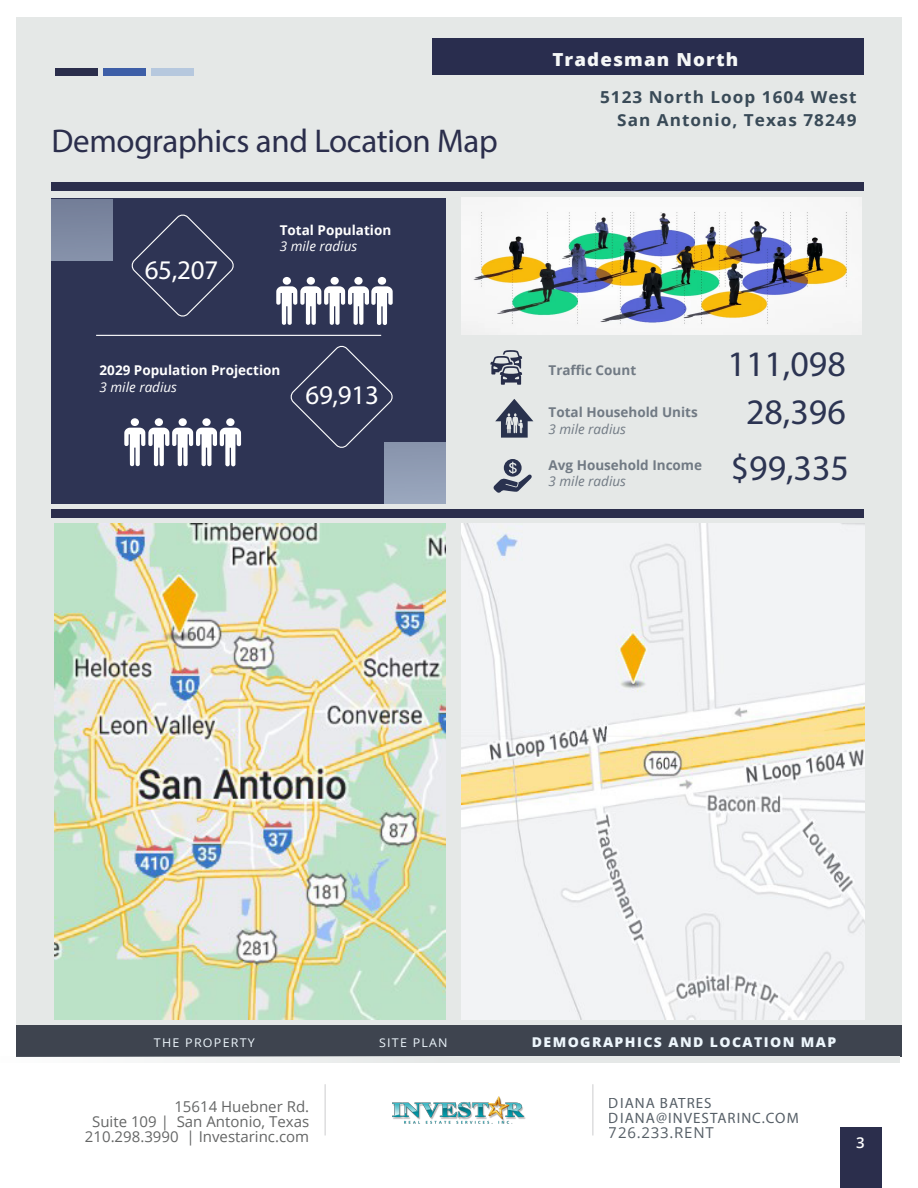
<style>
.page{position:relative;width:918px;height:1188px;background:#fff}
.page>*{position:absolute;margin:0;border:0;box-sizing:border-box;transform-origin:0 0}
.t1{font:36px "Myriad Pro";color:#2c3452}
.t2{font:33px "Myriad Pro";letter-spacing:-.01em;color:#2b2e4c}
.t3{font:27px "Myriad Pro";letter-spacing:-.01em;color:#fff}
.t4{font:800 18px "Open Sans";letter-spacing:.06em;color:#f5f7f7;scale:1.04 1}
.t5{font:700 16.5px/22.5px "Open Sans";letter-spacing:.06em;color:#394a57;text-align:right;scale:1.04 1}
.t6{font:15px/15px "Open Sans";color:#656666;text-align:right}
.t7{font:15px/15px "Myriad Pro";letter-spacing:.07em;color:#3e4851}
.t8{font:15px "Open Sans";letter-spacing:.05em;color:#3e4851}
.t9{font:600 15px "Open Sans";color:#fff}
.t10{font:700 13.5px "Open Sans";color:#717a84}
.t11{font:700 13.5px "Open Sans";color:#fff}
.t12{font:800 13.5px "Open Sans";letter-spacing:.1em;color:#edf6fc;scale:1.04 1}
.t13{font:italic 13.5px "Open Sans";color:#717a84}
.t14{font:italic 13.5px "Open Sans";color:#fff}
.t15{font:12px "Open Sans";letter-spacing:.1em;color:#edf6fc;scale:1.04 1}
</style>
<div class="page">
<div style="left:840px;top:1127px;width:42px;height:61px;background:#2b2e4c"></div>
<div style="left:16px;top:17px;width:886px;height:1013px;background:#e5e8e7"></div>
<img style="left:393px;top:1096px;width:132px;height:28px">
<hr style="left:592px;top:1084px;width:2px;height:51px;background:#ddddde">
<hr style="left:324px;top:1084px;width:2px;height:51px;background:#ddddde">
<div style="left:52px;top:182px;width:812px;height:9px;background:#2b2e4c"></div>
<svg style="left:490px;top:350px;width:32px;height:35px"></svg>
<svg style="left:493px;top:459px;width:39px;height:34px"></svg>
<svg style="left:495px;top:399px;width:38px;height:39px"></svg>
<div style="left:16px;top:1025px;width:886px;height:32px;background:#3e444f"></div>
<div style="left:55px;top:68px;width:43px;height:8px;background:#2b2e4c"></div>
<div style="left:103px;top:68px;width:43px;height:8px;background:#3d5ea7"></div>
<div style="left:151px;top:68px;width:42px;height:8px;background:#b6c8de"></div>
<div style="left:51px;top:198px;width:394px;height:305px;background:#2e3454"></div>
<hr style="left:96px;top:335px;width:285px;height:1px;background:#fff">
<svg style="left:132px;top:214px;width:102px;height:103px"></svg>
<svg style="left:290px;top:345px;width:103px;height:103px"></svg>
<svg style="left:276px;top:277px;width:117px;height:48px"></svg>
<svg style="left:124px;top:418px;width:117px;height:48px"></svg>
<div style="left:384px;top:442px;width:61px;height:61px;background:#919eb5"></div>
<div style="left:51px;top:199px;width:61px;height:61px;background:#7d88a1"></div>
<img style="left:461px;top:198px;width:400px;height:137px">
<img style="left:54px;top:524px;width:391px;height:496px">
<div style="left:52px;top:510px;width:812px;height:8px;background:#2b2e4c"></div>
<svg style="left:162px;top:1057px;width:738px;height:6px;background:#e7eae9"></svg>
<div style="left:432px;top:38px;width:432px;height:37px;background:#292d4e"></div>
<img style="left:461px;top:524px;width:403px;height:496px">
<p class="t2" style="left:51px;top:121px;width:448px">Demographics and Location Map</p>
<p class="t3" style="left:145px;top:253px;width:75px">65,207</p>
<p class="t11" style="left:280px;top:221px;width:113px">Total Population</p>
<p class="t14" style="left:280px;top:237px;width:79px">3 mile radius</p>
<p class="t11" style="left:100px;top:361px;width:182px">2029 Population Projection</p>
<p class="t14" style="left:100px;top:378px;width:79px">3 mile radius</p>
<p class="t3" style="left:305px;top:378px;width:75px">69,913</p>
<p class="t4" style="left:552px;top:46px;width:180px">Tradesman North</p>
<p class="t5" style="left:600px;top:86px;width:248px">5123 North Loop 1604 West<br>San Antonio, Texas 78249</p>
<p class="t10" style="left:549px;top:361px;width:89px">Traffic Count</p>
<p class="t10" style="left:549px;top:403px;width:151px">Total Household Units</p>
<p class="t13" style="left:549px;top:420px;width:79px">3 mile radius</p>
<p class="t10" style="left:549px;top:455px;width:155px">Avg Household Income</p>
<p class="t13" style="left:549px;top:472px;width:79px">3 mile radius</p>
<p class="t1" style="left:728px;top:341px;width:120px">111,098</p>
<p class="t1" style="left:746px;top:390px;width:101px">28,396</p>
<p class="t1" style="left:731px;top:445px;width:120px">$99,335</p>
<p class="t15" style="left:154px;top:1034px;width:99px">THE PROPERTY</p>
<p class="t15" style="left:379px;top:1034px;width:68px">SITE PLAN</p>
<p class="t12" style="left:532px;top:1032px;width:294px">DEMOGRAPHICS AND LOCATION MAP</p>
<p class="t6" style="left:85px;top:1098px;width:226px">15614 Huebner Rd.<br>Suite 109 | San Antonio, Texas<br>210.298.3990 | Investarinc.com</p>
<p class="t7" style="left:609px;top:1096px;width:191px">DIANA BATRES<br>DIANA@INVESTARINC.COM</p>
<p class="t8" style="left:609px;top:1123px;width:106px">726.233.RENT</p>
<p class="t9" style="left:856px;top:1133px;width:10px">3</p>
</div>
